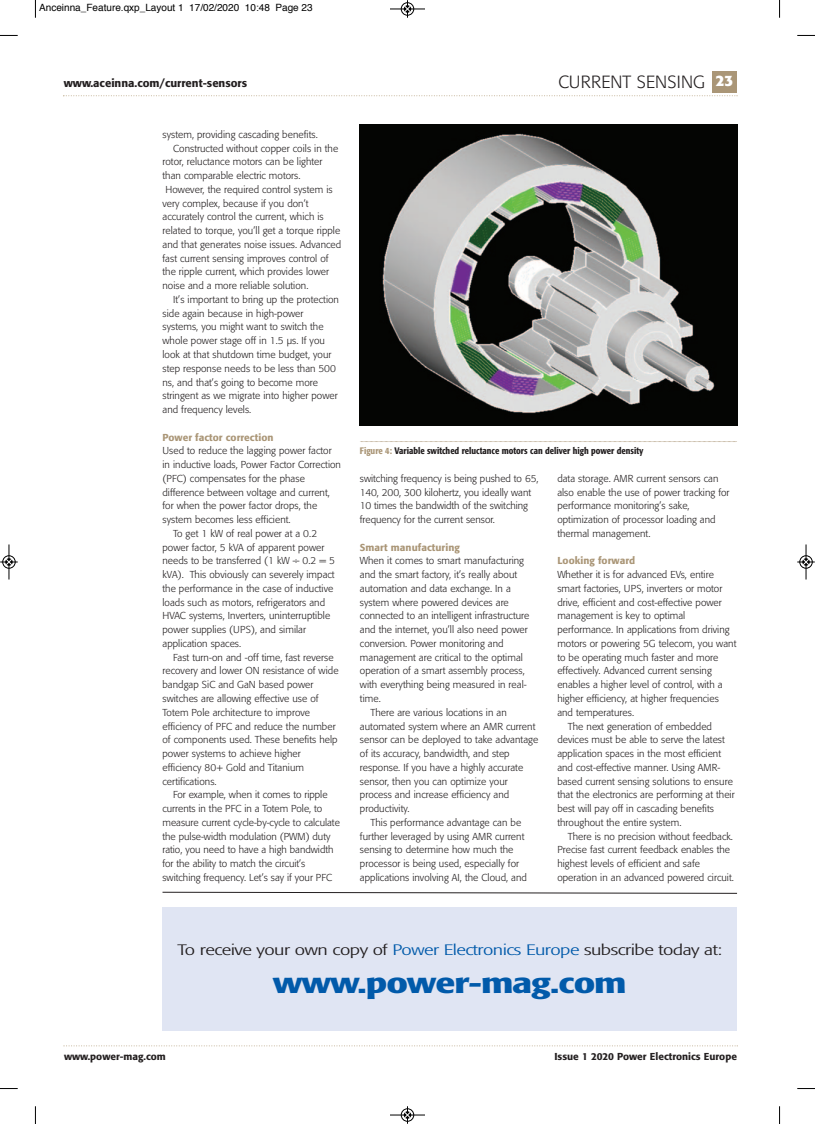
<style>
.page{position:relative;width:815px;height:1124px;background:#fff}
.page>*{position:absolute;margin:0;border:0;box-sizing:border-box;transform-origin:0 0}
.t1{font:500 condensed 28.75px "Formata";letter-spacing:-.025em;color:#015aaa;scale:1.5 1}
.t2{font:300 17.5px "Formata";color:#231f20}
.t3{font:300 condensed 15px "Formata";letter-spacing:-.02em;color:#231f20;scale:1.5 1}
.t4{font:700 15px "Formata";color:#fff}
.t5{font:500 11.25px "Formata";color:#231f20}
.t6{font:300 10px/13.8px "Formata";letter-spacing:.005em;color:#231f20}
.t7{font:500 10px "Formata";letter-spacing:.005em;color:#aa9677}
.t8{font:500 10px "Formata";color:#231f20}
.t9{font:10px "Helvetica";color:#000}
.t10{font:500 condensed 9.38px "Formata";color:#231f20}
.s1{color:#aa9677}
.s2{color:#015aaa}
</style>
<div class="page">
<svg style="left:63px;top:95px;width:675px;height:1px"></svg>
<div style="left:712px;top:71px;width:25px;height:21px;background:#aa9677"></div>
<svg style="left:63px;top:1045px;width:675px;height:1px"></svg>
<img style="left:360px;top:124px;width:378px;height:301px">
<svg style="left:360px;top:441px;width:377px;height:1px"></svg>
<div style="left:162px;top:907px;width:575px;height:123px;background:#e0e5f3"></div>
<svg style="left:162px;top:891px;width:575px;height:2px"></svg>
<svg style="left:35px;top:0;width:1px;height:18px"></svg>
<svg style="left:0;top:35px;width:18px;height:1px"></svg>
<svg style="left:779px;top:0;width:1px;height:18px"></svg>
<svg style="left:797px;top:35px;width:18px;height:1px"></svg>
<svg style="left:35px;top:1106px;width:1px;height:17px"></svg>
<svg style="left:0;top:1088px;width:18px;height:1px"></svg>
<svg style="left:779px;top:1106px;width:1px;height:17px"></svg>
<svg style="left:797px;top:1088px;width:18px;height:1px"></svg>
<div style="left:401px;top:2px;width:13px;height:14px;border:1px solid #fff;border-radius:50%"></div>
<hr style="left:390px;top:9px;width:35px;height:1px;background:#000">
<div style="left:401px;top:3px;width:13px;height:12px;border:1px solid #000;border-radius:50%"></div>
<svg style="left:404px;top:0;width:7px;height:18px"></svg>
<hr style="left:390px;top:1114px;width:35px;height:1px;background:#000">
<div style="left:401px;top:1108px;width:13px;height:13px;border:1px solid #000;border-radius:50%"></div>
<svg style="left:404px;top:1106px;width:7px;height:17px"></svg>
<div style="left:2px;top:555px;width:14px;height:13px;border:1px solid #fff;border-radius:50%"></div>
<hr style="left:9px;top:544px;width:1px;height:35px;background:#000">
<div style="left:3px;top:555px;width:12px;height:13px;border:1px solid #000;border-radius:50%"></div>
<svg style="left:0;top:558px;width:18px;height:7px"></svg>
<div style="left:799px;top:555px;width:14px;height:13px;border:1px solid #fff;border-radius:50%"></div>
<hr style="left:806px;top:544px;width:1px;height:35px;background:#000">
<div style="left:800px;top:555px;width:12px;height:13px;border:1px solid #000;border-radius:50%"></div>
<svg style="left:797px;top:558px;width:18px;height:7px"></svg>
<p class="t9" style="left:39px;top:4px;width:275px">Anceinna_Feature.qxp_Layout 1 17/02/2020 10:48 Page 23</p>
<p class="t5" style="left:64px;top:78px;width:185px">www.aceinna.com/current-sensors</p>
<p class="t2" style="left:558px;top:74px;width:148px">CURRENT SENSING</p>
<p class="t4" style="left:716px;top:74px;width:19px">23</p>
<p class="t6" style="left:162px;top:128px;width:157px">system, providing cascading benefits.</p>
<p class="t6" style="left:162px;top:142px;width:180px;text-indent:11px">Constructed without copper coils in the rotor, reluctance motors can be lighter than comparable electric motors.<br>However, the required control system is very complex, because if you don’t accurately control the current, which is related to torque, you’ll get a torque ripple and that generates noise issues. Advanced fast current sensing improves control of the ripple current, which provides lower noise and a more reliable solution.</p>
<p class="t6" style="left:162px;top:293px;width:178px;text-indent:11px">It’s important to bring up the protection side again because in high-power systems, you might want to switch the whole power stage off in 1.5 µs. If you look at that shutdown time budget, your step response needs to be less than 500 ns, and that’s going to become more stringent as we migrate into higher power and frequency levels.</p>
<p class="t7" style="left:162px;top:432px;width:113px">Power factor correction</p>
<p class="t6" style="left:162px;top:444px;width:180px">Used to reduce the lagging power factor in inductive loads, Power Factor Correction (PFC) compensates for the phase difference between voltage and current, for when the power factor drops, the system becomes less efficient.</p>
<p class="t6" style="left:162px;top:527px;width:174px;text-indent:11px">To get 1 kW of real power at a 0.2 power factor, 5 kVA of apparent power needs to be transferred (1 kW ÷ 0.2 = 5 kVA). This obviously can severely impact the performance in the case of inductive loads such as motors, refrigerators and HVAC systems, Inverters, uninterruptible power supplies (UPS), and similar application spaces.</p>
<p class="t6" style="left:162px;top:651px;width:178px;text-indent:11px">Fast turn-on and -off time, fast reverse recovery and lower ON resistance of wide bandgap SiC and GaN based power switches are allowing effective use of Totem Pole architecture to improve efficiency of PFC and reduce the number of components used. These benefits help power systems to achieve higher efficiency 80+ Gold and Titanium certifications.</p>
<p class="t6" style="left:162px;top:788px;width:179px;text-indent:11px">For example, when it comes to ripple currents in the PFC in a Totem Pole, to measure current cycle-by-cycle to calculate the pulse-width modulation (PWM) duty ratio, you need to have a high bandwidth for the ability to match the circuit’s switching frequency. Let’s say if your PFC</p>
<p class="t10" style="left:360px;top:447px;width:285px"><span class="s1">Figure 4:</span> Variable switched reluctance motors can deliver high power density</p>
<p class="t6" style="left:360px;top:472px;width:180px">switching frequency is being pushed to 65, 140, 200, 300 kilohertz, you ideally want 10 times the bandwidth of the switching frequency for the current sensor.</p>
<p class="t7" style="left:360px;top:542px;width:101px">Smart manufacturing</p>
<p class="t6" style="left:360px;top:554px;width:171px">When it comes to smart manufacturing and the smart factory, it’s really about automation and data exchange. In a system where powered devices are connected to an intelligent infrastructure and the internet, you’ll also need power conversion. Power monitoring and management are critical to the optimal operation of a smart assembly process, with everything being measured in real&shy;time.</p>
<p class="t6" style="left:360px;top:706px;width:180px;text-indent:11px">There are various locations in an automated system where an AMR current sensor can be deployed to take advantage of its accuracy, bandwidth, and step response. If you have a highly accurate sensor, then you can optimize your process and increase efficiency and productivity.</p>
<p class="t6" style="left:360px;top:816px;width:169px;text-indent:11px">This performance advantage can be further leveraged by using AMR current sensing to determine how much the processor is being used, especially for applications involving AI, the Cloud, and</p>
<p class="t6" style="left:557px;top:472px;width:174px">data storage. AMR current sensors can also enable the use of power tracking for performance monitoring’s sake, optimization of processor loading and thermal management.</p>
<p class="t7" style="left:557px;top:556px;width:79px">Looking forward</p>
<p class="t6" style="left:557px;top:568px;width:181px">Whether it is for advanced EVs, entire smart factories, UPS, inverters or motor drive, efficient and cost-effective power management is key to optimal performance. In applications from driving motors or powering 5G telecom, you want to be operating much faster and more effectively. Advanced current sensing enables a higher level of control, with a higher efficiency, at higher frequencies and temperatures.</p>
<p class="t6" style="left:557px;top:719px;width:179px;text-indent:11px">The next generation of embedded devices must be able to serve the latest application spaces in the most efficient and cost-effective manner. Using AMR&shy;based current sensing solutions to ensure that the electronics are performing at their best will pay off in cascading benefits throughout the entire system.</p>
<p class="t6" style="left:557px;top:829px;width:178px;text-indent:11px">There is no precision without feedback.<br>Precise fast current feedback enables the highest levels of efficient and safe operation in an advanced powered circuit.</p>
<p class="t3" style="left:177px;top:943px;width:365px">To receive your own copy of <span class="s2">Power Electronics Europe</span> subscribe today at:</p>
<p class="t1" style="left:273px;top:970px;width:237px">www.power-mag.com</p>
<p class="t8" style="left:64px;top:1051px;width:103px">www.power-mag.com</p>
<p class="t8" style="left:554px;top:1051px;width:184px">Issue 1 2020 Power Electronics Europe</p>
</div>
